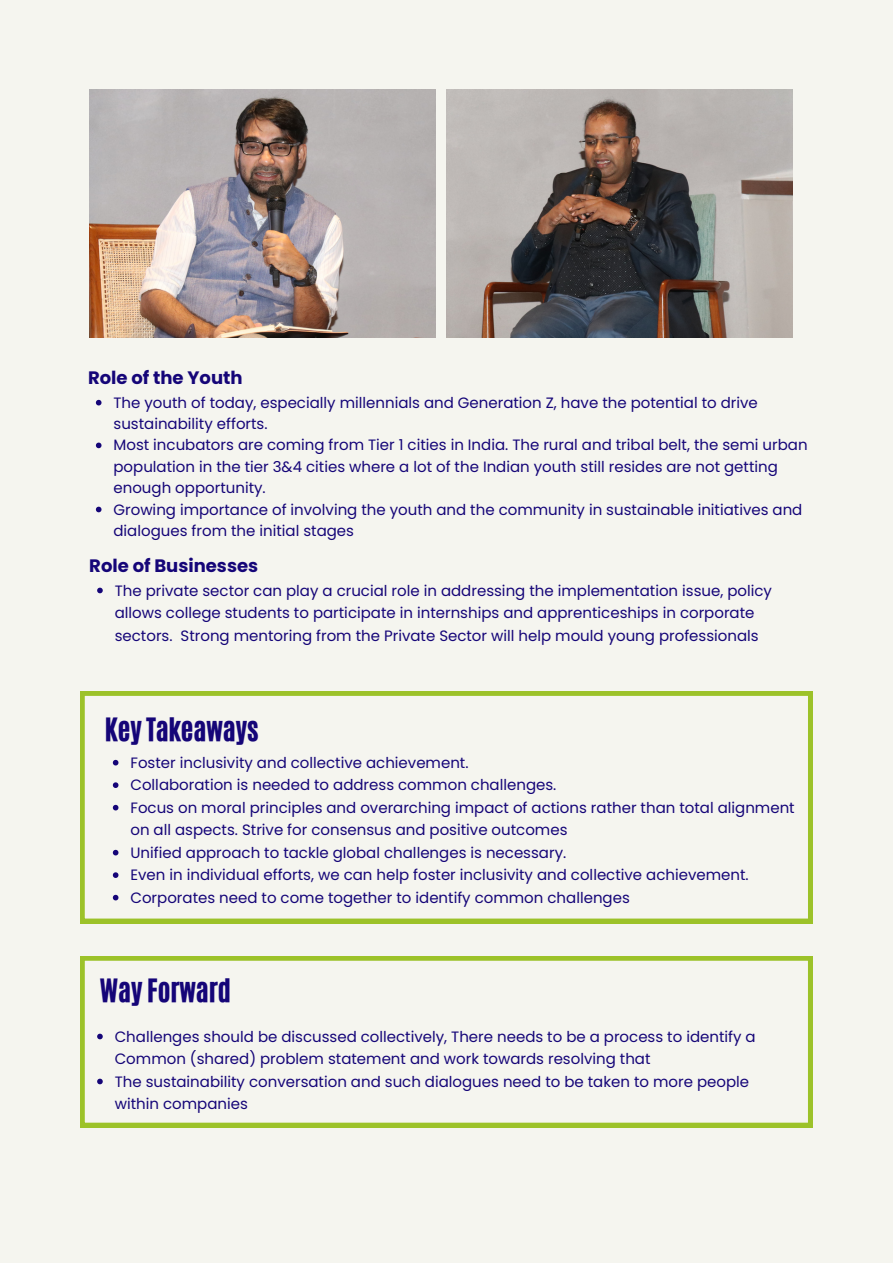
<style>
.page{position:relative;width:893px;height:1264px;background:#fff}
.page>*{position:absolute;margin:0;border:0;box-sizing:border-box;transform-origin:0 0}
.t1{font:27px "CA Generated";color:#150578}
.t2{font:700 18px "Poppins";color:#150578}
.t3{font:15px/22.5px "Poppins";color:#150578}
</style>
<div class="page">
<div style="left:0;top:0;width:892px;height:1262px;background:#f5f5ef"></div>
<img style="left:89px;top:89px;width:346px;height:249px">
<img style="left:447px;top:89px;width:345px;height:249px">
<svg style="left:80px;top:956px;width:732px;height:171px"></svg>
<svg style="left:97px;top:1033px;width:6px;height:6px"></svg>
<svg style="left:97px;top:1078px;width:6px;height:6px"></svg>
<svg style="left:80px;top:691px;width:732px;height:232px"></svg>
<svg style="left:113px;top:760px;width:5px;height:5px"></svg>
<svg style="left:113px;top:782px;width:5px;height:6px"></svg>
<svg style="left:113px;top:804px;width:5px;height:6px"></svg>
<svg style="left:113px;top:849px;width:5px;height:6px"></svg>
<svg style="left:113px;top:872px;width:5px;height:6px"></svg>
<svg style="left:113px;top:894px;width:5px;height:6px"></svg>
<svg style="left:96px;top:400px;width:5px;height:5px"></svg>
<svg style="left:96px;top:442px;width:5px;height:6px"></svg>
<svg style="left:96px;top:506px;width:5px;height:6px"></svg>
<svg style="left:97px;top:587px;width:6px;height:6px"></svg>
<p class="t2" style="left:88px;top:365px;width:156px">Role of the Youth</p>
<p class="t3" style="left:113px;top:392px;width:645px;line-height:21.3px">The youth of today, especially millennials and Generation Z, have the potential to drive sustainability efforts.</p>
<p class="t3" style="left:113px;top:434px;width:695px;line-height:21.3px">Most incubators are coming from Tier 1 cities in India. The rural and tribal belt, the semi urban population in the tier 3&amp;4 cities where a lot of the Indian youth still resides are not getting enough opportunity.</p>
<p class="t3" style="left:113px;top:498px;width:690px;line-height:21.3px">Growing importance of involving the youth and the community in sustainable initiatives and dialogues from the initial stages</p>
<p class="t2" style="left:89px;top:553px;width:170px">Role of Businesses</p>
<p class="t3" style="left:115px;top:579px;width:658px">The private sector can play a crucial role in addressing the implementation issue, policy allows college students to participate in internships and apprenticeships in corporate sectors. Strong mentoring from the Private Sector will help mould young professionals</p>
<p class="t1" style="left:105px;top:710px;width:155px">Key Takeaways</p>
<p class="t3" style="left:130px;top:751px;width:339px">Foster inclusivity and collective achievement.</p>
<p class="t3" style="left:130px;top:773px;width:427px">Collaboration is needed to address common challenges.</p>
<p class="t3" style="left:130px;top:796px;width:665px">Focus on moral principles and overarching impact of actions rather than total alignment on all aspects. Strive for consensus and positive outcomes</p>
<p class="t3" style="left:130px;top:841px;width:437px">Unified approach to tackle global challenges is necessary.</p>
<p class="t3" style="left:130px;top:863px;width:619px">Even in individual efforts, we can help foster inclusivity and collective achievement.</p>
<p class="t3" style="left:130px;top:886px;width:501px">Corporates need to come together to identify common challenges</p>
<p class="t1" style="left:100px;top:970px;width:133px">Way Forward</p>
<p class="t3" style="left:115px;top:1025px;width:642px">Challenges should be discussed collectively, There needs to be a process to identify a<br>Common (shared) problem statement and work towards resolving that</p>
<p class="t3" style="left:115px;top:1070px;width:636px">The sustainability conversation and such dialogues need to be taken to more people within companies</p>
</div>
